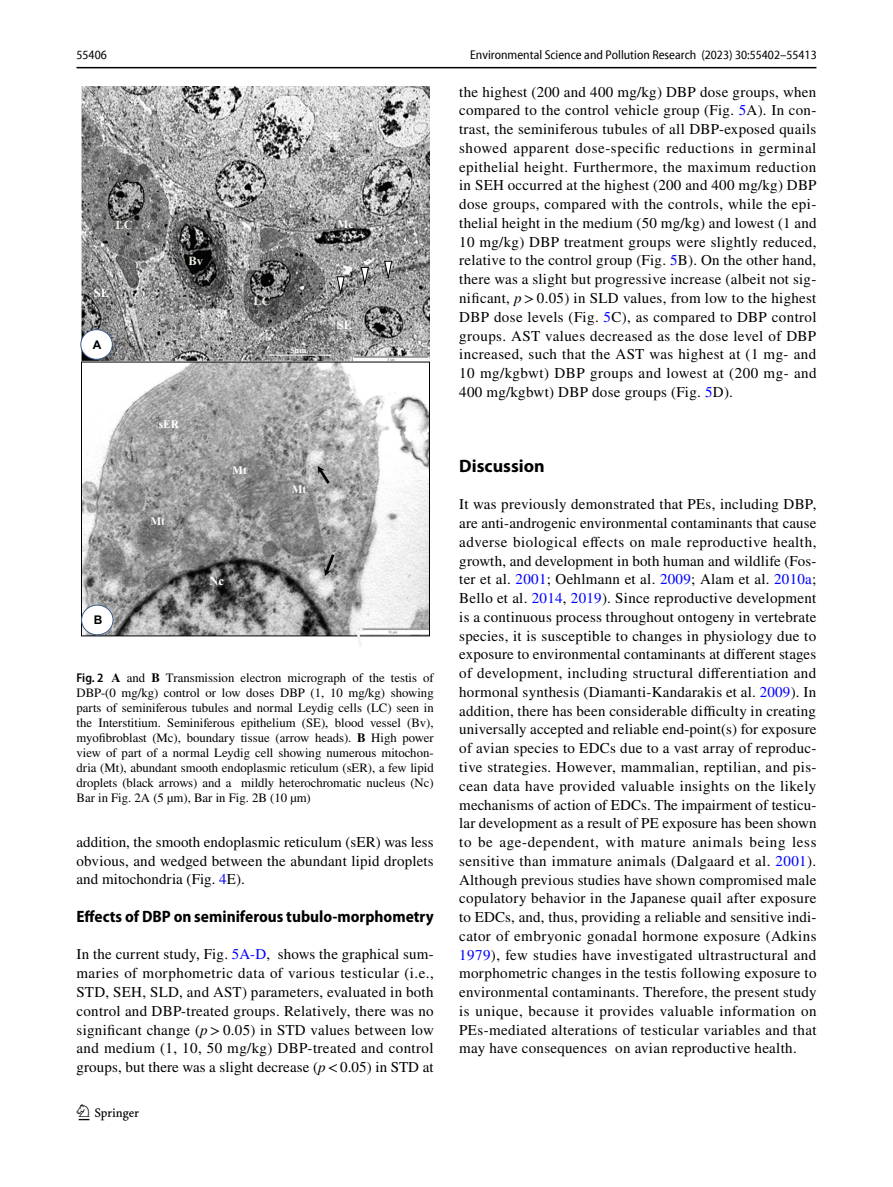
<style>
.page{position:relative;width:893px;height:1187px;background:#fff}
.page>*{position:absolute;margin:0;border:0;box-sizing:border-box;transform-origin:0 0}
.t1{font:22.5px "Springnew Regular 3";color:#000}
.t2{font:700 18px "Myriad Pro";color:#000}
.t3{font:700 semi-condensed 16.5px "Myriad Pro";color:#000}
.t4{font:15px/18.8px "STIX";letter-spacing:.015em;color:#000;text-align:justify}
.t5{font:12.75px/15px "STIX";color:#000;text-align:justify}
.t6{font:semi-condensed 12.75px "Myriad Pro Unic";color:#000}
.t7{font:12.45px "Times New Roman PS Bold MT2";color:#eeece1}
.t8{font:12.45px "Times New Roman PS Bold MT2";color:#fff}
.t9{font:12px "Arial Bold MT2";color:#000}
.t10{font:11.4px "Times New Roman PS Bold MT2";color:#fff}
.t11{font:8.25px "Times New Roman PS Bold MT2";color:#fff}
.s1{font-family:"Myriad Pro";font-weight:600;font-stretch:semi-condensed}
.s2{font-weight:700}
.s3{color:#00f}
.s4{font-style:italic}
</style>
<div class="page">
<hr style="left:77px;top:67px;width:739px;height:1px;background:#000">
<img style="left:82px;top:87px;width:347px;height:547px">
<div style="left:81px;top:362px;width:349px;height:274px;border:1px solid #000"></div>
<svg style="left:352px;top:621px;width:12px;height:25px"></svg>
<svg style="left:81px;top:329px;width:32px;height:31px"></svg>
<svg style="left:81px;top:604px;width:33px;height:31px"></svg>
<hr style="left:269px;top:354px;width:63px;height:1px;background:#fff">
<svg style="left:337px;top:276px;width:7px;height:18px"></svg>
<svg style="left:361px;top:267px;width:8px;height:18px"></svg>
<svg style="left:384px;top:261px;width:8px;height:18px"></svg>
<svg style="left:317px;top:466px;width:15px;height:20px"></svg>
<svg style="left:323px;top:551px;width:14px;height:25px"></svg>
<p class="t6" style="left:77px;top:50px;width:32px">55406</p>
<p class="t6" style="left:470px;top:50px;width:348px">Environmental Science and Pollution Research (2023) 30:55402–55413</p>
<p class="t10" style="left:326px;top:128px;width:15px">SE</p>
<p class="t7" style="left:116px;top:216px;width:19px">LC</p>
<p class="t8" style="left:94px;top:283px;width:17px">SE</p>
<p class="t9" style="left:93px;top:336px;width:10px">A</p>
<p class="t7" style="left:188px;top:252px;width:16px">Bv</p>
<p class="t7" style="left:254px;top:292px;width:19px">LC</p>
<p class="t11" style="left:290px;top:344px;width:17px">5µm</p>
<p class="t9" style="left:94px;top:611px;width:10px">B</p>
<p class="t10" style="left:159px;top:416px;width:22px">sER</p>
<p class="t10" style="left:150px;top:513px;width:16px">Mt</p>
<p class="t10" style="left:232px;top:462px;width:16px">Mt</p>
<p class="t8" style="left:210px;top:571px;width:16px">Nc</p>
<p class="t10" style="left:292px;top:481px;width:16px">Mt</p>
<p class="t10" style="left:338px;top:216px;width:17px">Mc</p>
<p class="t8" style="left:337px;top:316px;width:17px">SE</p>
<p class="t5" style="left:77px;top:670px;width:359px"><span class="s1">Fig. 2</span> <span class="s2">A</span> and <span class="s2">B</span> Transmission electron micrograph of the testis of DBP-(0 mg/kg) control or low doses DBP (1, 10 mg/kg) showing parts of seminiferous tubules and normal Leydig cells (LC) seen in the Interstitium. Seminiferous epithelium (SE), blood vessel (Bv), myofibroblast (Mc), boundary tissue (arrow heads). <span class="s2">B</span> High power view of part of a normal Leydig cell showing numerous mitochon&shy;dria (Mt), abundant smooth endoplasmic reticulum (sER), a few lipid droplets (black arrows) and a mildly heterochromatic nucleus (Nc)<br>Bar in Fig. 2A (5 µm), Bar in Fig. 2B (10 µm)</p>
<p class="t4" style="left:77px;top:833px;width:359px">addition, the smooth endoplasmic reticulum (sER) was less obvious, and wedged between the abundant lipid droplets and mitochondria (Fig. <span class="s3">4</span>E).</p>
<p class="t3" style="left:77px;top:907px;width:359px">Effects of DBP on seminiferous tubulo‑morphometry</p>
<p class="t4" style="left:77px;top:946px;width:359px">In the current study, Fig. <span class="s3">5A-D</span>, shows the graphical sum&shy;maries of morphometric data of various testicular (i.e., STD, SEH, SLD, and AST) parameters, evaluated in both control and DBP-treated groups. Relatively, there was no significant change (<span class="s4">p</span>&gt;0.05) in STD values between low and medium (1, 10, 50 mg/kg) DBP-treated and control groups, but there was a slight decrease (<span class="s4">p</span>&lt;0.05) in STD at</p>
<h1 class="t1" style="left:79px;top:1104px;width:62px">1 3</h1>
<p class="t4" style="left:459px;top:83px;width:359px">the highest (200 and 400 mg/kg) DBP dose groups, when compared to the control vehicle group (Fig. <span class="s3">5</span>A). In con&shy;trast, the seminiferous tubules of all DBP-exposed quails showed apparent dose-specific reductions in germinal epithelial height. Furthermore, the maximum reduction in SEH occurred at the highest (200 and 400 mg/kg) DBP dose groups, compared with the controls, while the epi&shy;thelial height in the medium (50 mg/kg) and lowest (1 and 10 mg/kg) DBP treatment groups were slightly reduced, relative to the control group (Fig. <span class="s3">5</span>B). On the other hand, there was a slight but progressive increase (albeit not sig&shy;nificant, <span class="s4">p</span>&gt;0.05) in SLD values, from low to the highest DBP dose levels (Fig. <span class="s3">5</span>C), as compared to DBP control groups. AST values decreased as the dose level of DBP increased, such that the AST was highest at (1 mg- and 10 mg/kgbwt) DBP groups and lowest at (200 mg- and 400 mg/kgbwt) DBP dose groups (Fig. <span class="s3">5</span>D).</p>
<p class="t2" style="left:459px;top:454px;width:87px">Discussion</p>
<p class="t4" style="left:459px;top:496px;width:359px">It was previously demonstrated that PEs, including DBP, are anti-androgenic environmental contaminants that cause adverse biological effects on male reproductive health, growth, and development in both human and wildlife (Fos&shy;ter et al. <span class="s3">2001</span>; Oehlmann et al. <span class="s3">2009</span>; Alam et al. <span class="s3">2010a</span>; Bello et al. <span class="s3">2014</span>, <span class="s3">2019</span>). Since reproductive development is a continuous process throughout ontogeny in vertebrate species, it is susceptible to changes in physiology due to exposure to environmental contaminants at different stages of development, including structural differentiation and hormonal synthesis (Diamanti-Kandarakis et al. <span class="s3">2009</span>). In addition, there has been considerable difficulty in creating universally accepted and reliable end-point(s) for exposure of avian species to EDCs due to a vast array of reproduc&shy;tive strategies. However, mammalian, reptilian, and pis&shy;cean data have provided valuable insights on the likely mechanisms of action of EDCs. The impairment of testicu&shy;lar development as a result of PE exposure has been shown to be age-dependent, with mature animals being less sensitive than immature animals (Dalgaard et al. <span class="s3">2001</span>).<br>Although previous studies have shown compromised male copulatory behavior in the Japanese quail after exposure to EDCs, and, thus, providing a reliable and sensitive indi&shy;cator of embryonic gonadal hormone exposure (Adkins <span class="s3">1979</span>), few studies have investigated ultrastructural and morphometric changes in the testis following exposure to environmental contaminants. Therefore, the present study is unique, because it provides valuable information on PEs-mediated alterations of testicular variables and that may have consequences on avian reproductive health.</p>
</div>
